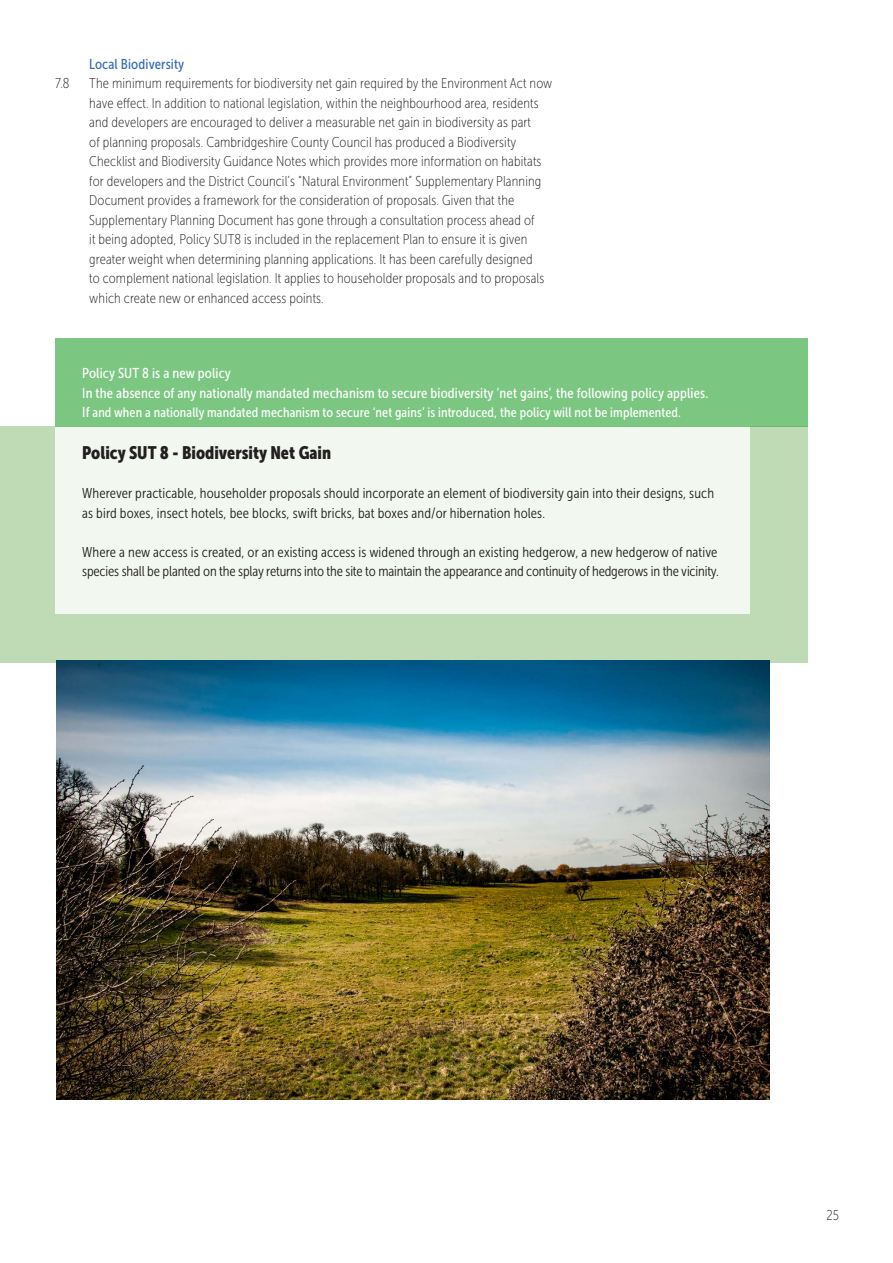
<style>
.page{position:relative;width:893px;height:1263px;background:#fff}
.page>*{position:absolute;margin:0;border:0;box-sizing:border-box;transform-origin:0 0}
.t1{font:18px "Museo Sans Cond 900";color:#231f20}
.TEXT_INDENT_8MM{font:14.25px/19.5px "Museo Sans Cond 100";letter-spacing:.01em;color:#231f20}
.TEXT_INDENT_8MM-2{font:14.25px/19.5px "Museo Sans Cond 300";letter-spacing:-.01em;color:#231f20}
.TEXT_INDENT_8MM-3{font:14.25px/19.5px "Museo Sans Cond 300";letter-spacing:.01em;color:#231f20}
.TEXT_INDENT_8MM-4{font:14.25px "Museo Sans Cond 500";letter-spacing:.01em;color:#fff}
.TEXT_INDENT_8MM-5{font:14.25px "Museo Sans Cond 500";letter-spacing:.01em;color:#3a6db5}
.TEXT_INDENT_8MM-6{font:13.5px "Museo Sans Cond 500";letter-spacing:.01em;color:#fff}
.s1{font-size:14.25px}
</style>
<div class="page">
<div style="left:0;top:426px;width:807px;height:236px;background:#bedbb6"></div>
<div style="left:55px;top:407px;width:695px;height:207px;background:#f2f8f0"></div>
<div style="left:55px;top:338px;width:753px;height:88px;background:#7bc782"></div>
<img style="left:56px;top:660px;width:714px;height:439px">
<p class="TEXT_INDENT_8MM-5" style="left:89px;top:56px;width:97px">Local Biodiversity</p>
<p class="TEXT_INDENT_8MM" style="left:55px;top:74px;width:16px">7.8</p>
<p class="TEXT_INDENT_8MM" style="left:89px;top:74px;width:465px">The minimum requirements for biodiversity net gain required by the Environment Act now have effect. In addition to national legislation, within the neighbourhood area, residents and developers are encouraged to deliver a measurable net gain in biodiversity as part<br>of planning proposals. Cambridgeshire County Council has produced a Biodiversity Checklist and Biodiversity Guidance Notes which provides more information on habitats for developers and the District Council’s “Natural Environment” Supplementary Planning Document provides a framework for the consideration of proposals. Given that the Supplementary Planning Document has gone through a consultation process ahead of<br>it being adopted, Policy SUT8 is included in the replacement Plan to ensure it is given greater weight when determining planning applications. It has been carefully designed<br>to complement national legislation. It applies to householder proposals and to proposals which create new or enhanced access points.</p>
<p class="TEXT_INDENT_8MM-4" style="left:82px;top:365px;width:150px">Policy SUT 8 is a new policy</p>
<p class="TEXT_INDENT_8MM-4" style="left:82px;top:385px;width:628px">In the absence of any nationally mandated mechanism to secure biodiversity ‘net gains’, the following policy applies.</p>
<p class="TEXT_INDENT_8MM-6" style="left:82px;top:405px;width:600px"><span class="s1">If</span> and when a nationally mandated mechanism to secure ‘net gains’ is introduced, the policy will not be implemented.</p>
<p class="t1" style="left:82px;top:443px;width:250px">Policy SUT 8 - Biodiversity Net Gain</p>
<p class="TEXT_INDENT_8MM-3" style="left:82px;top:484px;width:633px">Wherever practicable, householder proposals should incorporate an element of biodiversity gain into their designs, such as bird boxes, insect hotels, bee blocks, swift bricks, bat boxes and/or hibernation holes.</p>
<p class="TEXT_INDENT_8MM-2" style="left:82px;top:542px;width:638px">Where a new access is created, or an existing access is widened through an existing hedgerow, a new hedgerow of native species shall be planted on the splay returns into the site to maintain the appearance and continuity of hedgerows in the vicinity.</p>
<p class="TEXT_INDENT_8MM" style="left:826px;top:1205px;width:14px">25</p>
</div>
